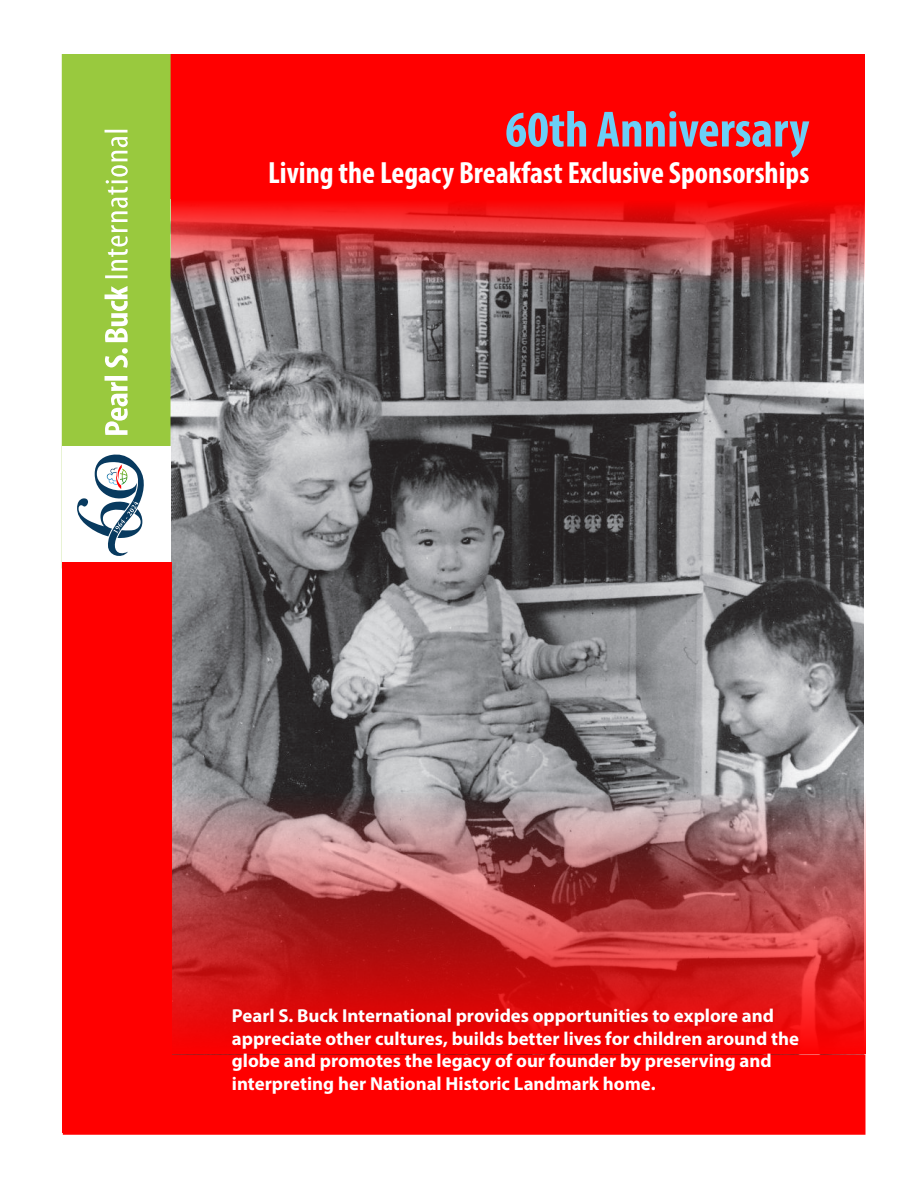
<style>
.page{position:relative;width:918px;height:1188px;background:#fff}
.page>*{position:absolute;margin:0;border:0;box-sizing:border-box;transform-origin:0 0}
.t1{font:700 condensed 51.3px "Myriad Pro";color:#6bcff6}
.t2{font:700 condensed 30.75px "Myriad Pro";color:#fff}
.t3{font:700 18.9px/22.6px "Myriad Pro";color:#fff}
</style>
<div class="page">
<img style="left:171px;top:282px;width:693px;height:511px">
<div style="left:171px;top:54px;width:694px;height:145px;background:#f00"></div>
<div style="left:62px;top:54px;width:109px;height:514px;background:#99c93e"></div>
<svg style="left:105px;top:130px;width:23px;height:305px"></svg>
<img style="left:171px;top:199px;width:694px;height:83px">
<div style="left:62px;top:562px;width:109px;height:571px;background:#f00"></div>
<div style="left:62px;top:446px;width:109px;height:116px;background:#fff"></div>
<img style="left:171px;top:793px;width:695px;height:261px">
<div style="left:63px;top:1054px;width:803px;height:81px;background:#f00;border:2px solid #f00"></div>
<svg style="left:77px;top:454px;width:67px;height:102px"></svg>
<h1 class="t1" style="left:505px;top:111px;width:306px">60th Anniversary</h1>
<h2 class="t2" style="left:268px;top:161px;width:543px">Living the Legacy Breakfast Exclusive Sponsorships</h2>
<p class="t3" style="left:232px;top:1006px;width:569px">Pearl S. Buck International provides opportunities to explore and appreciate other cultures, builds better lives for children around the globe and promotes the legacy of our founder by preserving and interpreting her National Historic Landmark home.</p>
</div>
